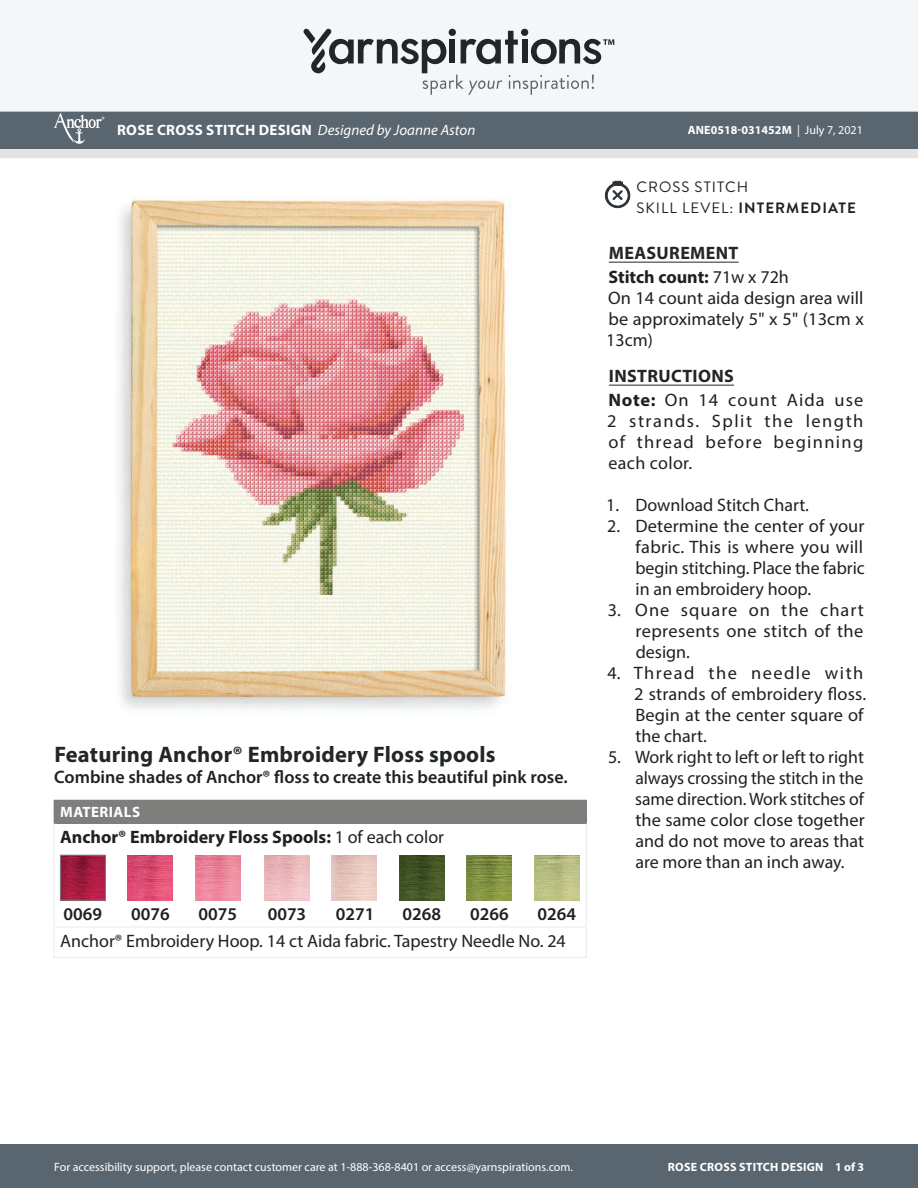
<style>
.page{position:relative;width:918px;height:1188px;background:#fff}
.page>*{position:absolute;margin:0;border:0;box-sizing:border-box;transform-origin:0 0}
.Featuring{font:700 22.5px "Myriad Pro";letter-spacing:.01em;color:#222628}
.Body_-__With_auto_st{font:18px/21px "Myriad Pro";letter-spacing:.01em;color:#231f20;text-align:justify}
.Body_-_Without_auto{font:18px/21px "Myriad Pro";color:#231f20;text-align:justify}
.Romance_Copy{font:600 18px "Myriad Pro";color:#231f20}
.Material_-__Colors_i{font:18px "Myriad Pro";color:#231f20}
.Materials_-_Brand{font:700 18px "Myriad Pro";color:#231f20}
.Diagram___Schematic{font:600 18px "Myriad Pro";color:#231f20}
.Body_-_HEADERS_-_Und{font:700 18px "Myriad Pro";letter-spacing:.02em;color:#222628}
.Body_-__With_auto_st-2{font:700 18px "Myriad Pro";color:#231f20}
.Materials_-__Header{font:700 15px "Myriad Pro";letter-spacing:.02em;color:#fff}
.Type_of_pattern___Sk{font:700 15px "Brandon Grotesque";letter-spacing:.07em;color:#231f20}
.Type_of_pattern___Sk-2{font:15px "Brandon Grotesque";letter-spacing:.07em;color:#231f20}
.t1{font:12px "Myriad Pro";color:#fff}
.t2{font:700 12px "Myriad Pro";color:#fff}
.t3{font:700 12px "Myriad Pro";letter-spacing:.02em;color:#fff}
.t4{font:500 6px "Avenir Next LT Pro";color:#fff}
.s1{font-weight:400;font-style:italic}
.s2{font-weight:400}
.s3{font-weight:700}
</style>
<div class="page">
<div style="left:0;top:1145px;width:918px;height:43px;background:#596670"></div>
<div style="left:0;top:148px;width:918px;height:10px;background:#e4e4e4"></div>
<div style="left:0;top:111px;width:918px;height:38px;background:#596670"></div>
<div style="left:0;top:0;width:918px;height:112px;background:#f4f6f7;border:2px solid #f4f6f7"></div>
<svg style="left:303px;top:29px;width:311px;height:66px"></svg>
<svg style="left:54px;top:113px;width:48px;height:31px"></svg>
<hr style="left:609px;top:262px;width:130px;height:1px;background:#222628">
<hr style="left:609px;top:385px;width:125px;height:1px;background:#222628">
<div style="left:54px;top:800px;width:532px;height:23px;background:#7e7e7d"></div>
<hr style="left:317px;top:800px;width:270px;height:1px;background:#7e7e7d">
<svg style="left:54px;top:823px;width:1px;height:26px"></svg>
<svg style="left:586px;top:801px;width:1px;height:48px"></svg>
<hr style="left:54px;top:849px;width:1px;height:77px;background:#ebeeef">
<hr style="left:586px;top:849px;width:1px;height:77px;background:#ebeeef">
<svg style="left:54px;top:928px;width:1px;height:29px"></svg>
<hr style="left:54px;top:957px;width:263px;height:1px;background:#ebeeef">
<hr style="left:317px;top:957px;width:270px;height:1px;background:#ebeeef">
<svg style="left:586px;top:928px;width:1px;height:29px"></svg>
<hr style="left:54px;top:926px;width:263px;height:2px;background:#ebeeef">
<hr style="left:317px;top:926px;width:270px;height:2px;background:#ebeeef">
<img style="left:62px;top:857px;width:42px;height:41px">
<div style="left:60px;top:855px;width:46px;height:45px;border:1px solid #7e7e7d"></div>
<img style="left:128px;top:855px;width:45px;height:45px">
<img style="left:195px;top:855px;width:45px;height:45px">
<img style="left:399px;top:855px;width:45px;height:45px">
<img style="left:467px;top:855px;width:45px;height:45px">
<img style="left:534px;top:855px;width:45px;height:45px">
<svg style="left:604px;top:181px;width:27px;height:27px"></svg>
<img style="left:119px;top:197px;width:388px;height:513px">
<p class="t4" style="left:101px;top:116px;width:5px">®</p>
<p class="Materials_-__Header" style="left:117px;top:120px;width:360px">ROSE CROSS STITCH DESIGN <span class="s1">Designed by Joanne Aston</span></p>
<p class="t2" style="left:688px;top:123px;width:177px">ANE0518-031452M <span class="s2">| July 7, 2021</span></p>
<p class="Type_of_pattern___Sk-2" style="left:636px;top:177px;width:113px">CROSS STITCH</p>
<p class="Type_of_pattern___Sk" style="left:637px;top:197px;width:221px"><span class="s2">SKILL LEVEL:</span> INTERMEDIATE</p>
<p class="Featuring" style="left:54px;top:740px;width:443px">Featuring Anchor® Embroidery Floss spools</p>
<p class="Romance_Copy" style="left:54px;top:766px;width:515px">Combine shades of Anchor® floss to create this beautiful pink rose.</p>
<p class="Materials_-__Header" style="left:60px;top:803px;width:81px">MATERIALS</p>
<p class="Materials_-_Brand" style="left:60px;top:825px;width:386px">Anchor® Embroidery Floss Spools: <span class="s2">1 of each color</span></p>
<p class="Diagram___Schematic" style="left:64px;top:902px;width:40px">0069</p>
<p class="Diagram___Schematic" style="left:131px;top:902px;width:40px">0076</p>
<p class="Diagram___Schematic" style="left:199px;top:902px;width:40px">0075</p>
<p class="Diagram___Schematic" style="left:268px;top:902px;width:40px">0073</p>
<p class="Diagram___Schematic" style="left:336px;top:902px;width:40px">0271</p>
<p class="Diagram___Schematic" style="left:402px;top:902px;width:40px">0268</p>
<p class="Diagram___Schematic" style="left:470px;top:902px;width:40px">0266</p>
<p class="Diagram___Schematic" style="left:538px;top:902px;width:40px">0264</p>
<p class="Material_-__Colors_i" style="left:60px;top:929px;width:507px">Anchor® Embroidery Hoop. 14 ct Aida fabric. Tapestry Needle No. 24</p>
<p class="Body_-_HEADERS_-_Und" style="left:609px;top:241px;width:131px">MEASUREMENT</p>
<p class="Body_-__With_auto_st-2" style="left:608px;top:265px;width:182px">Stitch count: <span class="s2">71w x 72h</span></p>
<p class="Body_-_Without_auto" style="left:606px;top:287px;width:259px">On 14 count aida design area will be approximately 5" x 5" (13cm x 13cm)</p>
<p class="Body_-_HEADERS_-_Und" style="left:609px;top:364px;width:126px">INSTRUCTIONS</p>
<p class="Body_-__With_auto_st" style="left:607px;top:389px;width:258px"><span class="s3">Note:</span> On 14 count Aida use 2 strands. Split the length of thread before beginning each color.</p>
<p class="Body_-__With_auto_st" style="left:606px;top:494px;width:204px">1. Download Stitch Chart.</p>
<p class="Body_-__With_auto_st" style="left:635px;top:515px;width:231px;text-indent:-28px">2. Determine the center of your fabric. This is where you will begin stitching. Place the fabric in an embroidery hoop.</p>
<p class="Body_-__With_auto_st" style="left:636px;top:599px;width:230px;text-indent:-28px">3. One square on the chart represents one stitch of the design.</p>
<p class="Body_-__With_auto_st" style="left:634px;top:662px;width:233px;text-align:left;text-indent:-27px">4. Thread the needle with<br>2 strands of embroidery floss.<br>Begin at the center square of the chart.</p>
<p class="Body_-__With_auto_st" style="left:635px;top:746px;width:231px;text-indent:-27px">5. Work right to left or left to right always crossing the stitch in the same direction. Work stitches of the same color close together and do not move to areas that are more than an inch away.</p>
<p class="t1" style="left:54px;top:1159px;width:520px">For accessibility support, please contact customer care at 1-888-368-8401 or access@yarnspirations.com.</p>
<p class="t3" style="left:668px;top:1159px;width:198px">ROSE CROSS STITCH DESIGN 1 of 3</p>
</div>
